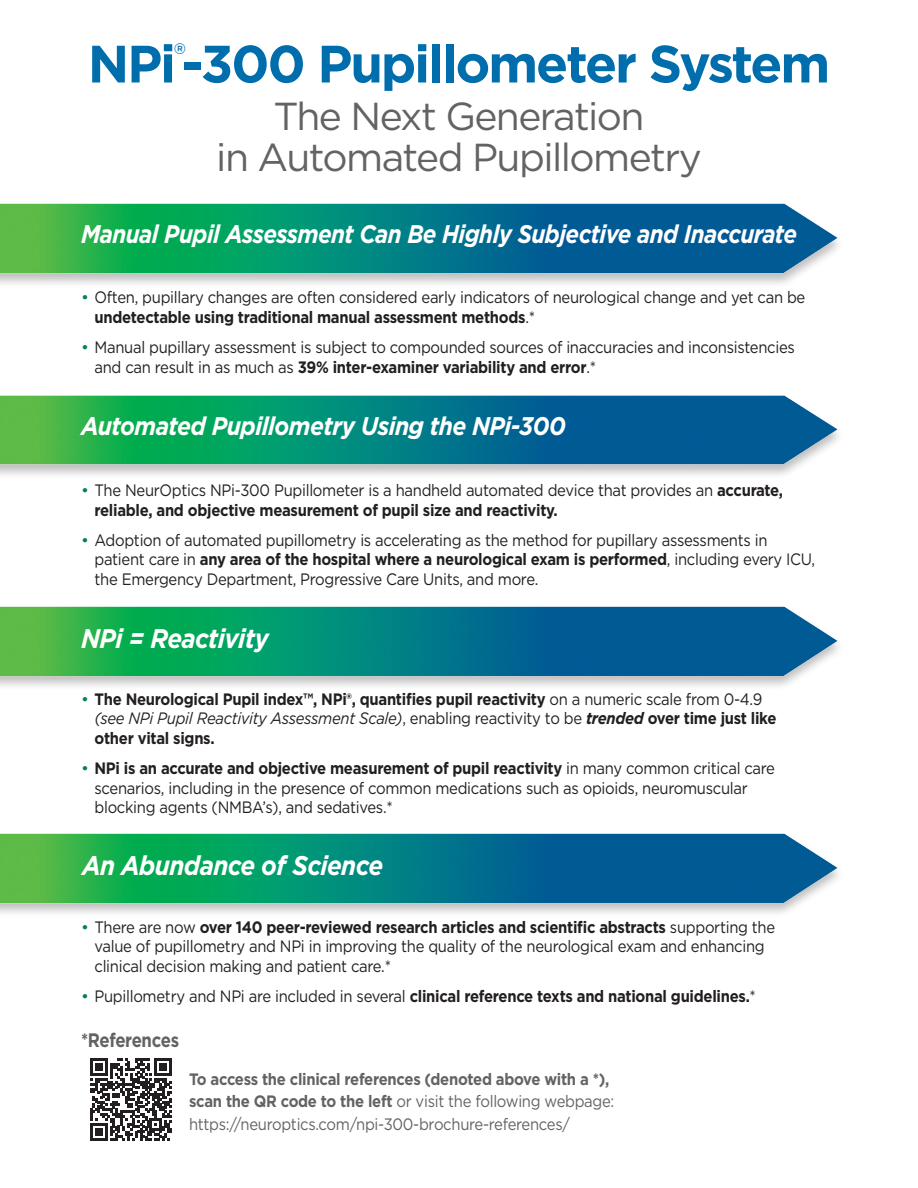
<style>
.page{position:relative;width:918px;height:1188px;background:#fff}
.page>*{position:absolute;margin:0;border:0;box-sizing:border-box;transform-origin:0 0}
.t1{font:700 52.5px "Gotham";letter-spacing:-.04em;color:#006dac}
.t2{font:39px/40.5px "Gotham";letter-spacing:-.04em;color:#636366;text-align:center}
.t3{font:italic 700 27px "Gotham";letter-spacing:-.025em;color:#fff;scale:.9 1}
.t4{font:italic 700 25.5px "Gotham";letter-spacing:-.025em;color:#fff;scale:.88 1}
.t5{font:italic 700 25.5px "Gotham";letter-spacing:-.025em;color:#fff;scale:.9 1}
.t6{font:700 19.5px "Gotham";letter-spacing:-.02em;color:#636366;scale:.86 1}
.t7{font:16.5px/19.5px "Gotham";letter-spacing:-.02em;color:#231f20;scale:.9 1}
.t8{font:700 16.5px/19.5px "Gotham";letter-spacing:-.02em;color:#231f20;scale:.9 1}
.t9{font:16.5px/22.5px "Gotham";letter-spacing:-.02em;color:#636366;scale:.9 1}
.s1{color:#008353}
.s2{font-weight:700}
.s3{font-weight:400;color:#008353}
.s4{font-weight:400}
.s5{font-weight:400;font-style:italic}
.s6{font-style:italic}
</style>
<div class="page">
<div style="left:0;top:202px;width:845px;height:86px;background:#f9f9f9"></div>
<img style="left:0;top:203px;width:838px;height:80px">
<div style="left:0;top:394px;width:845px;height:86px;background:#f8f8f8"></div>
<img style="left:0;top:395px;width:838px;height:79px">
<div style="left:0;top:605px;width:845px;height:86px;background:#f8f8f8"></div>
<img style="left:0;top:606px;width:838px;height:79px">
<div style="left:0;top:832px;width:845px;height:86px;background:#f8f8f8"></div>
<img style="left:0;top:833px;width:838px;height:79px">
<svg style="left:90px;top:1058px;width:82px;height:83px"></svg>
<h1 class="t1" style="left:88px;top:29px;width:744px">NPi<sup>®</sup>-300 Pupillometer System</h1>
<h2 class="t2" style="left:216px;top:95px;width:487px">The Next Generation<br>in Automated Pupillometry</h2>
<h3 class="t4" style="left:81px;top:217px;width:815px">Manual Pupil Assessment Can Be Highly Subjective and Inaccurate</h3>
<p class="t7" style="left:94px;top:287px;width:791px;text-indent:-14px"><span class="s1">•</span> Often, pupillary changes are often considered early indicators of neurological change and yet can be <span class="s2">undetectable using traditional manual assessment methods</span>.*</p>
<p class="t7" style="left:94px;top:337px;width:780px;text-indent:-14px"><span class="s1">•</span> Manual pupillary assessment is subject to compounded sources of inaccuracies and inconsistencies and can result in as much as <span class="s2">39% inter-examiner variability and error</span>.*</p>
<h3 class="t5" style="left:81px;top:409px;width:540px">Automated Pupillometry Using the NPi-300</h3>
<p class="t7" style="left:94px;top:480px;width:767px;text-indent:-14px"><span class="s1">•</span> The NeurOptics NPi-300 Pupillometer is a handheld automated device that provides an <span class="s2">accurate, reliable, and objective measurement of pupil size and reactivity.</span></p>
<p class="t7" style="left:94px;top:530px;width:802px;text-indent:-14px"><span class="s1">•</span> Adoption of automated pupillometry is accelerating as the method for pupillary assessments in patient care in <span class="s2">any area of the hospital where a neurological exam is performed</span>, including every ICU, the Emergency Department, Progressive Care Units, and more.</p>
<h3 class="t3" style="left:81px;top:621px;width:210px">NPi = Reactivity</h3>
<p class="t8" style="left:94px;top:689px;width:759px;text-indent:-14px"><span class="s3">•</span> The Neurological Pupil index™, NPi®, quantifies pupil reactivity <span class="s4">on a numeric scale from 0-4.9 </span><span class="s5">(see NPi Pupil Reactivity Assessment Scale)</span><span class="s4">, enabling reactivity to be</span> <span class="s6">trended</span> over time just like other vital signs.</p>
<p class="t7" style="left:94px;top:758px;width:758px;text-indent:-14px"><span class="s1">•</span> <span class="s2">NPi is an accurate and objective measurement of pupil reactivity</span> in many common critical care scenarios, including in the presence of common medications such as opioids, neuromuscular blocking agents (NMBA’s), and sedatives.*</p>
<h3 class="t3" style="left:82px;top:848px;width:336px">An Abundance of Science</h3>
<p class="t7" style="left:94px;top:917px;width:758px;text-indent:-14px"><span class="s1">•</span> There are now <span class="s2">over 140 peer-reviewed research articles and scientific abstracts</span> supporting the value of pupillometry and NPi in improving the quality of the neurological exam and enhancing clinical decision making and patient care.*</p>
<p class="t8" style="left:81px;top:986px;width:752px"><span class="s3">•</span> <span class="s4">Pupillometry and NPi are included in several</span> clinical reference texts and national guidelines.<span class="s4">*</span></p>
<p class="t6" style="left:81px;top:1027px;width:116px">*References</p>
<p class="t9" style="left:189px;top:1067px;width:474px"><span class="s2">To access the clinical references (denoted above with a *), scan the QR code to the left</span> or visit the following webpage: https://neuroptics.com/npi-300-brochure-references/</p>
</div>
